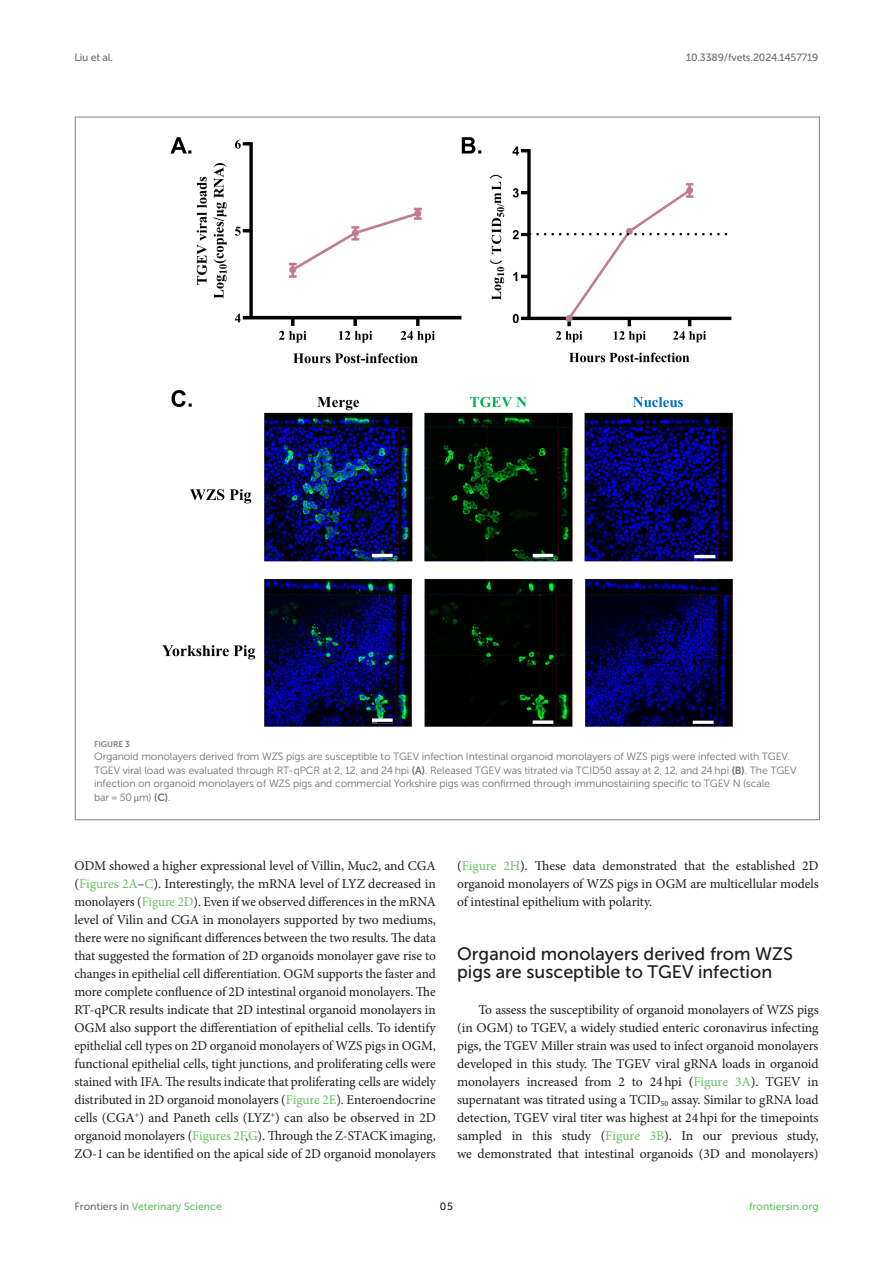
<style>
.page{position:relative;width:893px;height:1263px;background:#fff}
.page>*{position:absolute;margin:0;border:0;box-sizing:border-box;transform-origin:0 0}
.HEAD_2{font:18px/18px "Museo Sans 500";color:#1b1c1b}
.TEXT_FLUSH{font:13.5px/18px "Minion Pro";letter-spacing:-.01em;color:#1b1c1b;text-align:justify}
.FIG_LEG{font:10.5px/13.5px "Museo Sans 300";letter-spacing:-.01em;color:#706f70}
.t1{font:10.5px "Museo Sans 500";color:#65c161}
.t2{font:10.5px "Museo Sans 500";letter-spacing:-.015em;color:#706f70}
.t3{font:10.5px "Museo Sans 500";color:#1b1c1b}
.FIG_HD{font:8.25px "Museo Sans 700";letter-spacing:-.01em;color:#7e7f7f}
.s1{font-family:"Museo Sans 700"}
.s2{font-family:"STIX General"}
.s3{color:#65c161}
.s4{color:#706f70}
</style>
<div class="page">
<img style="left:162px;top:137px;width:571px;height:590px">
<p class="t2" style="left:74px;top:51px;width:40px">Liu et al.</p>
<p class="t2" style="left:686px;top:51px;width:134px">10.3389/fvets.2024.1457719</p>
<p class="FIG_HD" style="left:94px;top:739px;width:37px">FIGURE 3</p>
<p class="FIG_LEG" style="left:94px;top:750px;width:704px">Organoid monolayers derived from WZS pigs are susceptible to TGEV infection Intestinal organoid monolayers of WZS pigs were infected with TGEV.<br>TGEV viral load was evaluated through RT-qPCR at 2, 12, and 24 hpi <span class="s1">(A)</span>. Released TGEV was titrated via TCID50 assay at 2, 12, and 24 hpi <span class="s1">(B)</span>. The TGEV infection on organoid monolayers of WZS pigs and commercial Yorkshire pigs was confirmed through immunostaining specific to TGEV N (scale<br>bar = 50 <span class="s2">μ</span>m) <span class="s1">(C)</span>.</p>
<p class="TEXT_FLUSH" style="left:74px;top:857px;width:363px">ODM showed a higher expressional level of Villin, Muc2, and CGA (<span class="s3">Figures 2A</span>–<span class="s3">C</span>). Interestingly, the mRNA level of LYZ decreased in monolayers (<span class="s3">Figure 2D</span>). Even if we observed differences in the mRNA level of Vilin and CGA in monolayers supported by two mediums, there were no significant differences between the two results. The data that suggested the formation of 2D organoids monolayer gave rise to changes in epithelial cell differentiation. OGM supports the faster and more complete confluence of 2D intestinal organoid monolayers. The RT-qPCR results indicate that 2D intestinal organoid monolayers in OGM also support the differentiation of epithelial cells. To identify epithelial cell types on 2D organoid monolayers of WZS pigs in OGM, functional epithelial cells, tight junctions, and proliferating cells were stained with IFA. The results indicate that proliferating cells are widely distributed in 2D organoid monolayers (<span class="s3">Figure 2E</span>). Enteroendocrine cells (CGA<sup>+</sup>) and Paneth cells (LYZ<sup>+</sup>) can also be observed in 2D organoid monolayers (<span class="s3">Figures 2F</span>,<span class="s3">G</span>). Through the Z-STACK imaging, ZO-1 can be identified on the apical side of 2D organoid monolayers</p>
<p class="TEXT_FLUSH" style="left:457px;top:857px;width:363px">(<span class="s3">Figure 2H</span>). These data demonstrated that the established 2D organoid monolayers of WZS pigs in OGM are multicellular models of intestinal epithelium with polarity.</p>
<p class="HEAD_2" style="left:457px;top:945px;width:337px">Organoid monolayers derived from WZS pigs are susceptible to TGEV infection</p>
<p class="TEXT_FLUSH" style="left:457px;top:1001px;width:363px;text-indent:21px">To assess the susceptibility of organoid monolayers of WZS pigs (in OGM) to TGEV, a widely studied enteric coronavirus infecting pigs, the TGEV Miller strain was used to infect organoid monolayers developed in this study. The TGEV viral gRNA loads in organoid monolayers increased from 2 to 24hpi (<span class="s3">Figure 3A</span>). TGEV in supernatant was titrated using a TCID<sub>50</sub> assay. Similar to gRNA load detection, TGEV viral titer was highest at 24hpi for the timepoints sampled in this study (<span class="s3">Figure 3B</span>). In our previous study, we demonstrated that intestinal organoids (3D and monolayers)</p>
<p class="t1" style="left:74px;top:1200px;width:149px"><span class="s4">Frontiers in</span> Veterinary Science</p>
<p class="t3" style="left:440px;top:1200px;width:14px">05</p>
<p class="t1" style="left:749px;top:1200px;width:71px">frontiersin.org</p>
</div>
